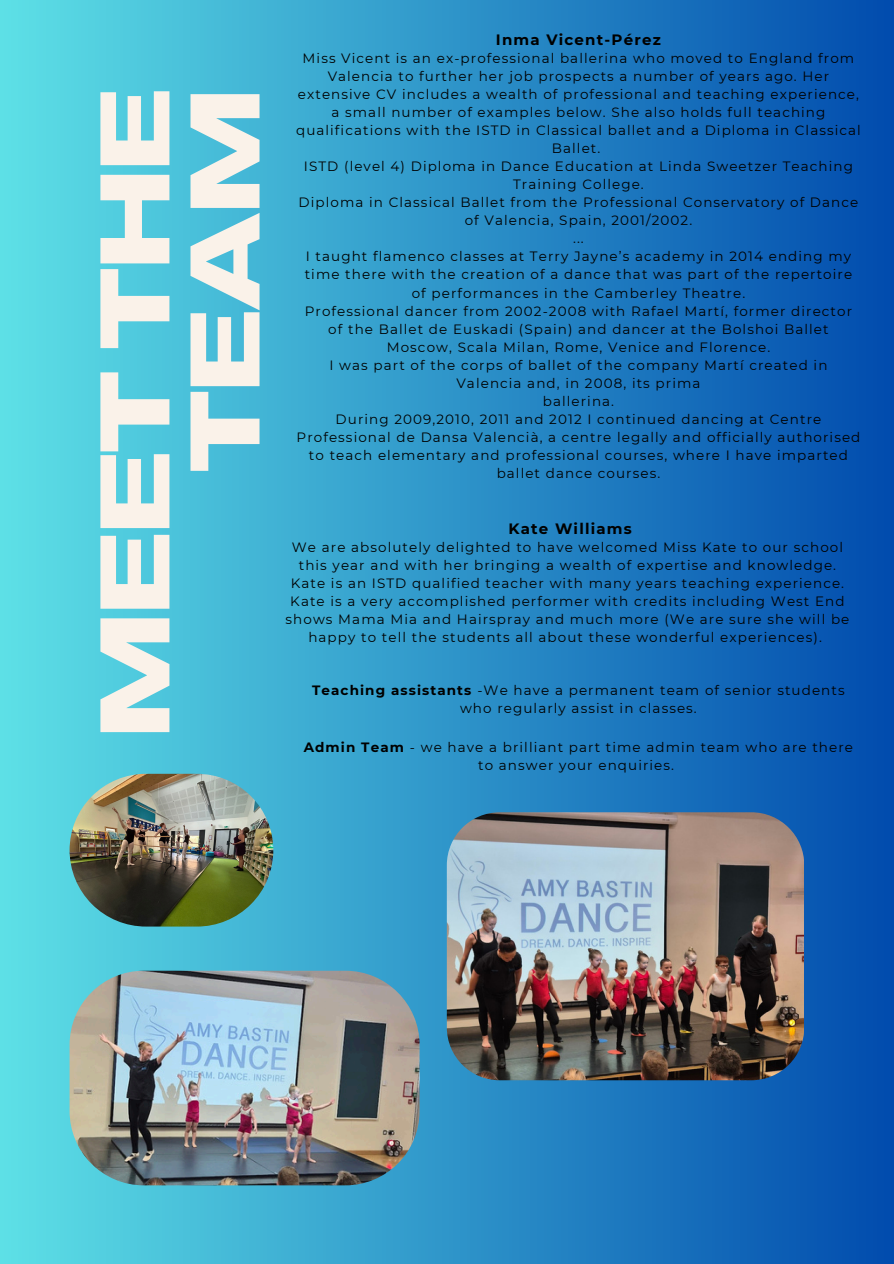
<style>
.page{position:relative;width:894px;height:1264px;background:#fff}
.page>*{position:absolute;margin:0;border:0;box-sizing:border-box;transform-origin:0 0}
.t1{font:800 96.3px/90px "Agrandir Grand";color:#faf2e9;text-align:right}
.t2{font:700 15px "Montserrat";letter-spacing:.08em;color:#000}
.t3{font:13.5px/18px "Montserrat";letter-spacing:.08em;color:#000;text-align:center}
.s1{font-weight:700}
</style>
<div class="page">
<div style="left:0;top:0;width:893px;height:1263px;background:linear-gradient(to right,#5de0e6,#014bad)"></div>
<img style="left:446px;top:812px;width:357px;height:268px;border-radius:53px">
<img style="left:70px;top:970px;width:349px;height:215px;border-radius:74px">
<img style="left:70px;top:773px;width:203px;height:153px">
<p class="t1" style="left:100px;top:737px;width:649px;rotate:-90deg">MEET THE<br>TEAM</p>
<p class="t2" style="left:495px;top:31px;width:166px">Inma Vicent-Pérez</p>
<p class="t3" style="left:296px;top:50px;width:566px">Miss Vicent is an ex-professional ballerina who moved to England from Valencia to further her job prospects a number of years ago. Her extensive CV includes a wealth of professional and teaching experience, a small number of examples below. She also holds full teaching qualifications with the ISTD in Classical ballet and a Diploma in Classical Ballet.</p>
<p class="t3" style="left:304px;top:158px;width:550px">ISTD (level 4) Diploma in Dance Education at Linda Sweetzer Teaching<br>Training College.</p>
<p class="t3" style="left:298px;top:194px;width:561px">Diploma in Classical Ballet from the Professional Conservatory of Dance of Valencia, Spain, 2001/2002.</p>
<p class="t3" style="left:573px;top:230px;width:12px">...</p>
<p class="t3" style="left:304px;top:248px;width:549px">I taught flamenco classes at Terry Jayne’s academy in 2014 ending my time there with the creation of a dance that was part of the repertoire of performances in the Camberley Theatre.</p>
<p class="t3" style="left:305px;top:302px;width:548px">Professional dancer from 2002-2008 with Rafael Martí, former director of the Ballet de Euskadi (Spain) and dancer at the Bolshoi Ballet<br>Moscow, Scala Milan, Rome, Venice and Florence.</p>
<p class="t3" style="left:329px;top:356px;width:499px">I was part of the corps of ballet of the company Martí created in<br>Valencia and, in 2008, its prima</p>
<p class="t3" style="left:542px;top:392px;width:73px">ballerina.</p>
<h1 class="t3" style="left:296px;top:410px;width:565px">During 2009,2010, 2011 and 2012 I continued dancing at Centre Professional de Dansa Valencià, a centre legally and officially authorised to teach elementary and professional courses, where I have imparted ballet dance courses.</h1>
<p class="t2" style="left:508px;top:519px;width:125px">Kate Williams</p>
<p class="t3" style="left:285px;top:538px;width:565px">We are absolutely delighted to have welcomed Miss Kate to our school this year and with her bringing a wealth of expertise and knowledge.<br>Kate is an ISTD qualified teacher with many years teaching experience.<br>Kate is a very accomplished performer with credits including West End shows Mama Mia and Hairspray and much more (We are sure she will be happy to tell the students all about these wonderful experiences).</p>
<p class="t3" style="left:312px;top:681px;width:534px"><span class="s1">Teaching assistants</span> -We have a permanent team of senior students who regularly assist in classes.</p>
<p class="t3" style="left:303px;top:738px;width:550px"><span class="s1">Admin Team</span> - we have a brilliant part time admin team who are there to answer your enquiries.</p>
</div>
